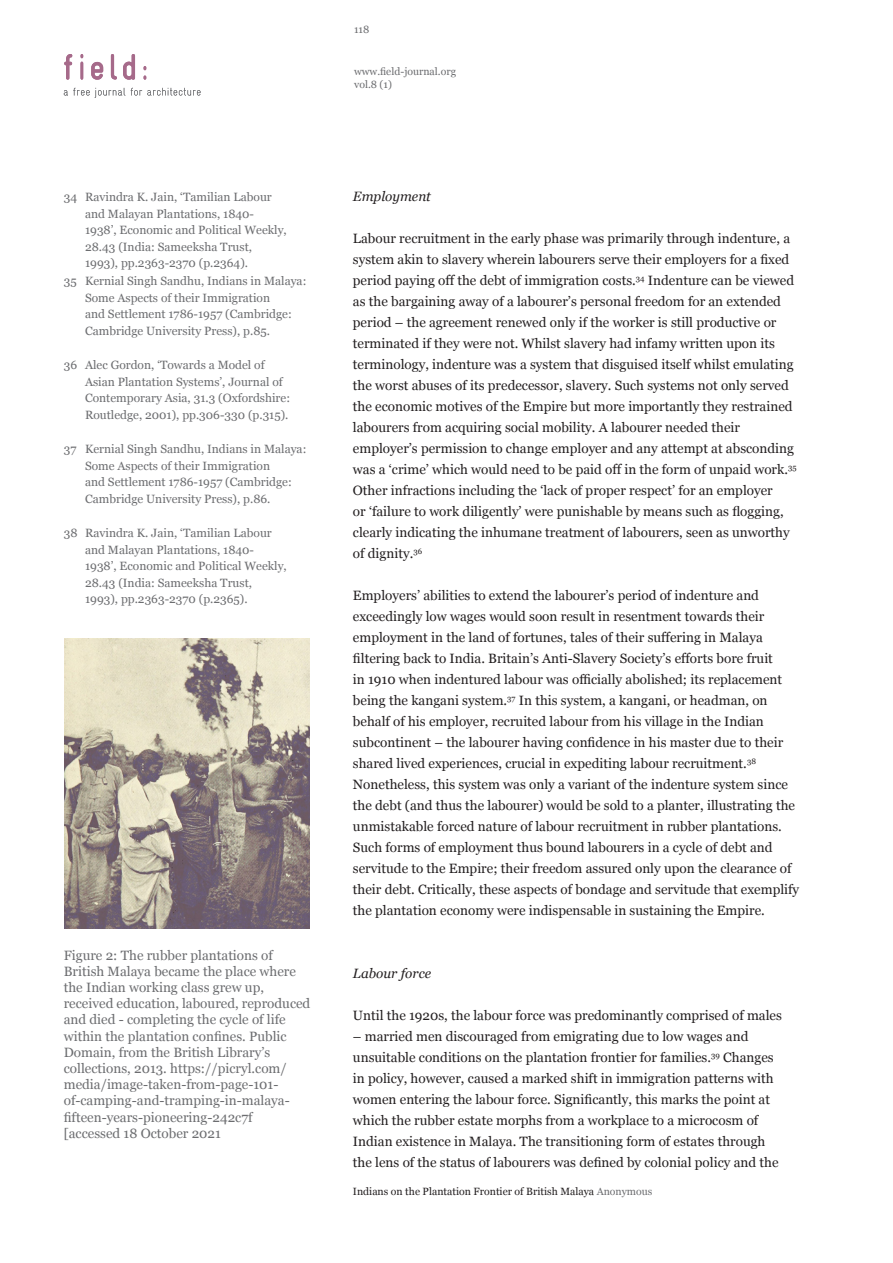
<style>
.page{position:relative;width:893px;height:1263px;background:#fff}
.page>*{position:absolute;margin:0;border:0;box-sizing:border-box;transform-origin:0 0}
._01_FIELD_Main_body{font:13.5px/21px "Georgia";color:#231f20}
._08_FIELD_Image_capt{font:13.5px/16.2px "Georgia";color:#6c6d70}
._06_FIELD_Minor_sub{font:italic 13.5px "Georgia";color:#231f20}
._07_FIELD_Footnote_t{font:12px/16.5px "Georgia";color:#6c6d70}
.t1{font:10.5px "Georgia";color:#231f20}
.t2{font:10.5px/12.6px "Georgia";color:#6c6d70}
.s1{color:#6c6d70}
</style>
<div class="page">
<svg style="left:64px;top:88px;width:61px;height:10px"></svg>
<svg style="left:131px;top:88px;width:69px;height:8px"></svg>
<svg style="left:64px;top:54px;width:8px;height:26px"></svg>
<svg style="left:81px;top:54px;width:2px;height:26px"></svg>
<svg style="left:91px;top:62px;width:12px;height:18px"></svg>
<svg style="left:111px;top:54px;width:6px;height:26px"></svg>
<svg style="left:123px;top:54px;width:12px;height:26px"></svg>
<img style="left:65px;top:638px;width:245px;height:290px">
<p class="_07_FIELD_Footnote_t" style="left:85px;top:188px;width:203px;text-indent:-21px">34 Ravindra K. Jain, ‘Tamilian Labour and Malayan Plantations, 1840- 1938’, Economic and Political Weekly, 28.43 (India: Sameeksha Trust, 1993), pp.2363-2370 (p.2364).</p>
<p class="_07_FIELD_Footnote_t" style="left:85px;top:272px;width:223px;text-indent:-21px">35 Kernial Singh Sandhu, Indians in Malaya:<br>Some Aspects of their Immigration<br>and Settlement 1786-1957 (Cambridge:<br>Cambridge University Press), p.85.</p>
<p class="_07_FIELD_Footnote_t" style="left:85px;top:356px;width:207px;text-indent:-21px">36 Alec Gordon, ‘Towards a Model of Asian Plantation Systems’, Journal of Contemporary Asia, 31.3 (Oxfordshire:<br>Routledge, 2001), pp.306-330 (p.315).</p>
<p class="_07_FIELD_Footnote_t" style="left:85px;top:440px;width:223px;text-indent:-21px">37 Kernial Singh Sandhu, Indians in Malaya:<br>Some Aspects of their Immigration<br>and Settlement 1786-1957 (Cambridge:<br>Cambridge University Press), p.86.</p>
<p class="_07_FIELD_Footnote_t" style="left:85px;top:524px;width:203px;text-indent:-21px">38 Ravindra K. Jain, ‘Tamilian Labour and Malayan Plantations, 1840- 1938’, Economic and Political Weekly, 28.43 (India: Sameeksha Trust, 1993), pp.2363-2370 (p.2365).</p>
<p class="_08_FIELD_Image_capt" style="left:64px;top:946px;width:248px">Figure 2: The rubber plantations of British Malaya became the place where the Indian working class grew up, received education, laboured, reproduced and died - completing the cycle of life within the plantation confines. Public Domain, from the British Library’s collections, 2013. https://picryl.com/ media/image-taken-from-page-101- of-camping-and-tramping-in-malaya&shy;fifteen-years-pioneering-242c7f [accessed 18 October 2021</p>
<p class="t2" style="left:354px;top:23px;width:17px">118</p>
<p class="t2" style="left:354px;top:65px;width:103px">www.field-journal.org vol.8 (1)</p>
<p class="_06_FIELD_Minor_sub" style="left:353px;top:187px;width:80px">Employment</p>
<p class="_01_FIELD_Main_body" style="left:353px;top:227px;width:445px">Labour recruitment in the early phase was primarily through indenture, a system akin to slavery wherein labourers serve their employers for a fixed period paying off the debt of immigration costs.<sup>34</sup> Indenture can be viewed as the bargaining away of a labourer’s personal freedom for an extended period – the agreement renewed only if the worker is still productive or terminated if they were not. Whilst slavery had infamy written upon its terminology, indenture was a system that disguised itself whilst emulating the worst abuses of its predecessor, slavery. Such systems not only served the economic motives of the Empire but more importantly they restrained labourers from acquiring social mobility. A labourer needed their employer’s permission to change employer and any attempt at absconding was a ‘crime’ which would need to be paid off in the form of unpaid work.<sup>35<br></sup>Other infractions including the ‘lack of proper respect’ for an employer<br>or ‘failure to work diligently’ were punishable by means such as flogging, clearly indicating the inhumane treatment of labourers, seen as unworthy of dignity.<sup>36</sup></p>
<p class="_01_FIELD_Main_body" style="left:353px;top:584px;width:448px">Employers’ abilities to extend the labourer’s period of indenture and exceedingly low wages would soon result in resentment towards their employment in the land of fortunes, tales of their suffering in Malaya filtering back to India. Britain’s Anti-Slavery Society’s efforts bore fruit<br>in 1910 when indentured labour was officially abolished; its replacement being the kangani system.<sup>37</sup> In this system, a kangani, or headman, on behalf of his employer, recruited labour from his village in the Indian subcontinent – the labourer having confidence in his master due to their shared lived experiences, crucial in expediting labour recruitment.<sup>38<br></sup>Nonetheless, this system was only a variant of the indenture system since the debt (and thus the labourer) would be sold to a planter, illustrating the unmistakable forced nature of labour recruitment in rubber plantations.<br>Such forms of employment thus bound labourers in a cycle of debt and servitude to the Empire; their freedom assured only upon the clearance of their debt. Critically, these aspects of bondage and servitude that exemplify the plantation economy were indispensable in sustaining the Empire.</p>
<p class="_06_FIELD_Minor_sub" style="left:353px;top:964px;width:80px">Labour force</p>
<p class="_01_FIELD_Main_body" style="left:353px;top:1004px;width:430px">Until the 1920s, the labour force was predominantly comprised of males</p>
<p class="_01_FIELD_Main_body" style="left:353px;top:1025px;width:427px">– married men discouraged from emigrating due to low wages and unsuitable conditions on the plantation frontier for families.<sup>39</sup> Changes in policy, however, caused a marked shift in immigration patterns with women entering the labour force. Significantly, this marks the point at which the rubber estate morphs from a workplace to a microcosm of Indian existence in Malaya. The transitioning form of estates through the lens of the status of labourers was defined by colonial policy and the</p>
<p class="t1" style="left:353px;top:1184px;width:301px">Indians on the Plantation Frontier of British Malaya <span class="s1">Anonymous</span></p>
</div>
